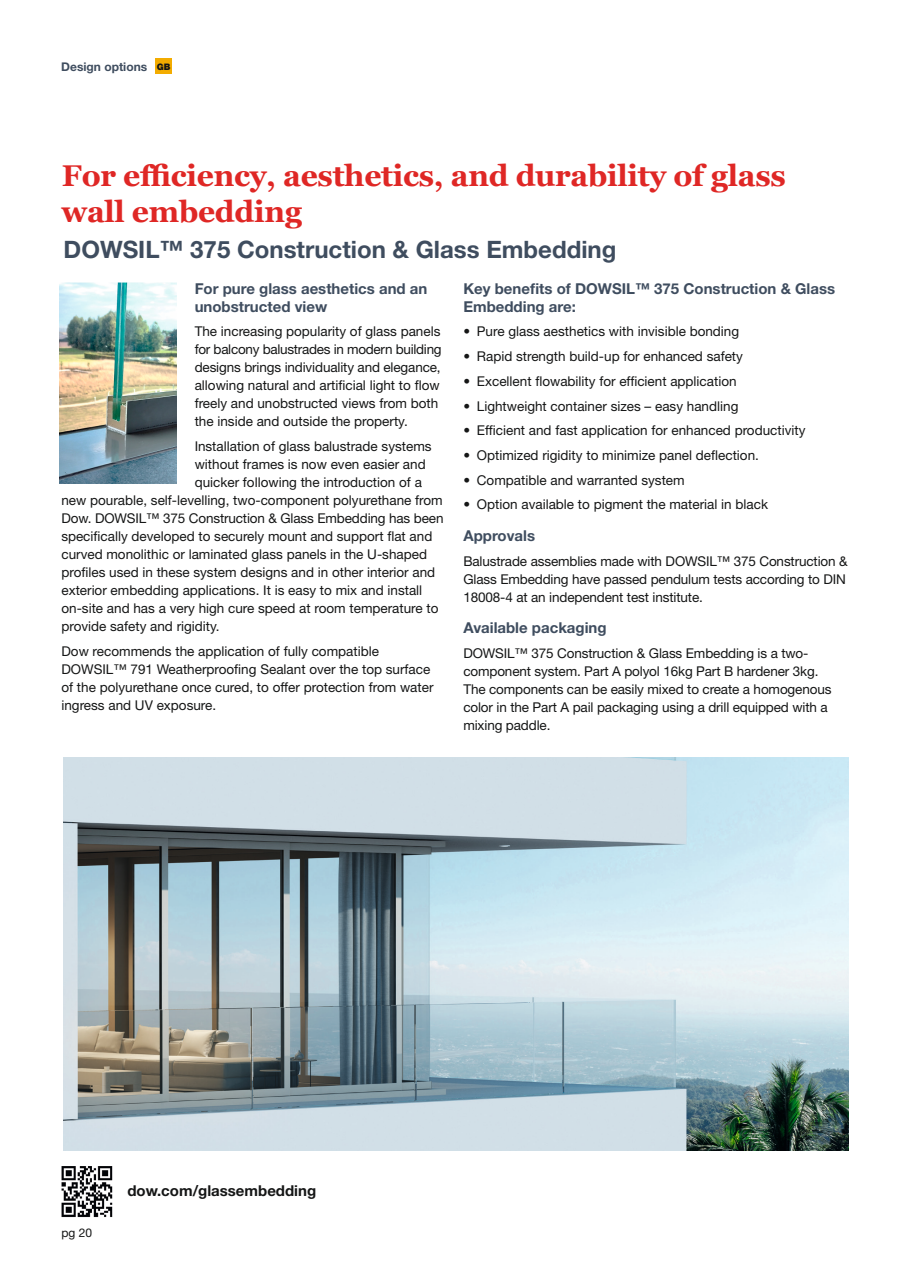
<style>
.page{position:relative;width:910px;height:1280px;background:#fff}
.page>*{position:absolute;margin:0;border:0;box-sizing:border-box;transform-origin:0 0}
.t1{font:700 30px/36px "Georgia";letter-spacing:-.01em;color:#df2725}
.t2{font:700 24px "Helvetica Neue LT Std";color:#3f4d5f}
.t3{font:700 15px/18px "Helvetica Neue LT Std";color:#3f4d5f}
.t4{font:700 15px "Helvetica Neue LT Std";color:#151616}
.t5{font:13.5px/18px "Helvetica Neue LT Std";color:#151616}
.t6{font:700 12px "Helvetica Neue LT Std";color:#3f4d5f}
.t7{font:12px "Helvetica Neue LT Std";color:#151616}
.s1{font-weight:900;font-size:9px;color:#151616}
</style>
<div class="page">
<img style="left:63px;top:758px;width:785px;height:393px">
<img style="left:60px;top:283px;width:116px;height:200px">
<img style="left:61px;top:1166px;width:52px;height:52px">
<div style="left:155px;top:59px;width:17px;height:15px;background:#f3ac00"></div>
<p class="t6" style="left:61px;top:59px;width:111px">Design options <span class="s1">GB</span></p>
<h1 class="t1" style="left:61px;top:158px;width:726px">For efficiency, aesthetics, and durability of glass wall embedding</h1>
<h2 class="t2" style="left:64px;top:235px;width:554px">DOWSIL™ 375 Construction &amp; Glass Embedding</h2>
<p class="t3" style="left:195px;top:279px;width:234px">For pure glass aesthetics and an unobstructed view</p>
<p class="t5" style="left:195px;top:322px;width:248px">The increasing popularity of glass panels for balcony balustrades in modern building designs brings individuality and elegance, allowing natural and artificial light to flow freely and unobstructed views from both the inside and outside the property.</p>
<p class="t5" style="left:195px;top:437px;width:238px">Installation of glass balustrade systems</p>
<p class="t5" style="left:195px;top:455px;width:233px">without frames is now even easier and</p>
<p class="t5" style="left:195px;top:473px;width:229px">quicker following the introduction of a</p>
<p class="t5" style="left:61px;top:491px;width:383px">new pourable, self-levelling, two-component polyurethane from</p>
<p class="t5" style="left:61px;top:509px;width:384px">Dow. DOWSIL™ 375 Construction &amp; Glass Embedding has been</p>
<p class="t5" style="left:61px;top:527px;width:372px">specifically developed to securely mount and support flat and</p>
<p class="t5" style="left:61px;top:545px;width:367px">curved monolithic or laminated glass panels in the U-shaped</p>
<p class="t5" style="left:61px;top:563px;width:375px">profiles used in these system designs and in other interior and</p>
<p class="t5" style="left:61px;top:581px;width:362px">exterior embedding applications. It is easy to mix and install</p>
<p class="t5" style="left:61px;top:599px;width:379px">on-site and has a very high cure speed at room temperature to</p>
<p class="t5" style="left:61px;top:617px;width:160px">provide safety and rigidity.</p>
<p class="t5" style="left:61px;top:642px;width:374px">Dow recommends the application of fully compatible DOWSIL™ 791 Weatherproofing Sealant over the top surface of the polyurethane once cured, to offer protection from water ingress and UV exposure.</p>
<p class="t3" style="left:463px;top:279px;width:373px">Key benefits of DOWSIL™ 375 Construction &amp; Glass<br>Embedding are:</p>
<p class="t5" style="left:463px;top:322px;width:277px">• Pure glass aesthetics with invisible bonding</p>
<p class="t5" style="left:463px;top:347px;width:281px">• Rapid strength build-up for enhanced safety</p>
<p class="t5" style="left:463px;top:372px;width:275px">• Excellent flowability for efficient application</p>
<p class="t5" style="left:463px;top:396px;width:277px">• Lightweight container sizes – easy handling</p>
<p class="t5" style="left:463px;top:421px;width:344px">• Efficient and fast application for enhanced productivity</p>
<p class="t5" style="left:463px;top:446px;width:297px">• Optimized rigidity to minimize panel deflection.</p>
<p class="t5" style="left:463px;top:471px;width:223px">• Compatible and warranted system</p>
<p class="t5" style="left:463px;top:495px;width:306px">• Option available to pigment the material in black</p>
<p class="t3" style="left:463px;top:526px;width:73px">Approvals</p>
<p class="t5" style="left:463px;top:552px;width:386px">Balustrade assemblies made with DOWSIL™ 375 Construction &amp;<br>Glass Embedding have passed pendulum tests according to DIN<br>18008-4 at an independent test institute.</p>
<p class="t3" style="left:463px;top:619px;width:145px">Available packaging</p>
<p class="t5" style="left:463px;top:644px;width:370px">DOWSIL™ 375 Construction &amp; Glass Embedding is a two&shy;component system. Part A polyol 16kg Part B hardener 3kg.<br>The components can be easily mixed to create a homogenous color in the Part A pail packaging using a drill equipped with a mixing paddle.</p>
<p class="t7" style="left:61px;top:1226px;width:32px">pg 20</p>
<p class="t4" style="left:127px;top:1181px;width:190px">dow.com/glassembedding</p>
</div>
